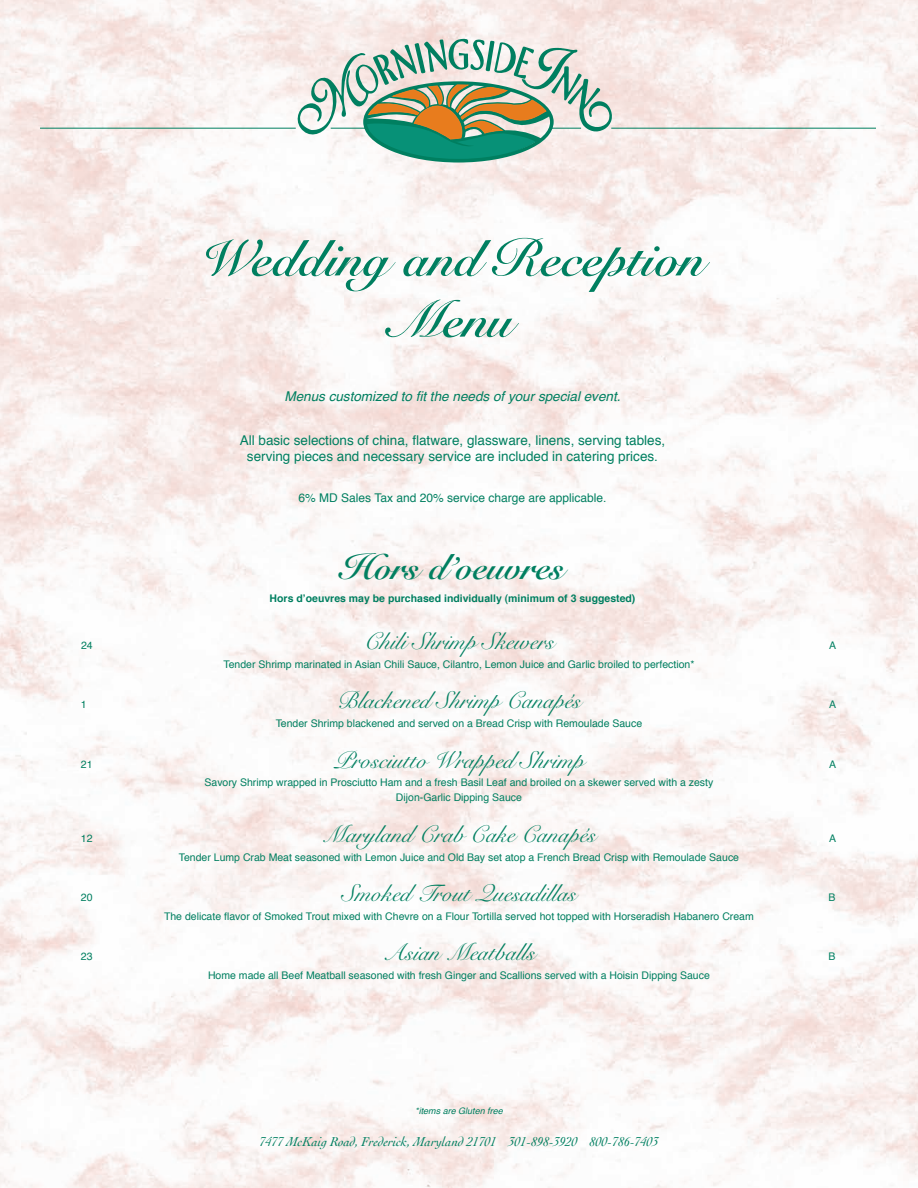
<style>
.page{position:relative;width:918px;height:1188px;background:#fff}
.page>*{position:absolute;margin:0;border:0;box-sizing:border-box;transform-origin:0 0}
.t1{font:51px/61.2px "Snell Roundhand Bold Script";color:#007f60;text-align:center}
.t2{font:36px "Snell Roundhand Bold Script";color:#007f60}
.t3{font:24px "Snell Roundhand Script";color:#007f60}
.t4{font:13.5px/16.2px "Helvetica";color:#007f60;text-align:center}
.t5{font:italic 13.5px "Cochin";color:#007f60}
.t6{font:italic 13.5px "Helvetica";color:#007f60}
.t7{font:12px "Helvetica";color:#007f60}
.t8{font:10.5px/15px "Helvetica";color:#007f60;text-align:center}
.t9{font:700 10.5px "Helvetica";color:#007f60}
.t10{font:italic 9px "Helvetica";color:#007f60}
</style>
<div class="page">
<img style="left:0;top:0;width:918px;height:1188px">
<hr style="left:40px;top:128px;width:256px;height:1px;background:#007f60">
<hr style="left:611px;top:128px;width:265px;height:1px;background:#007f60">
<svg style="left:294px;top:39px;width:319px;height:124px;background:#b0c4b2"></svg>
<h1 class="t1" style="left:201px;top:229px;width:505px">Wedding and Reception<br>Menu</h1>
<p class="t6" style="left:284px;top:386px;width:338px">Menus customized to fit the needs of your special event.</p>
<p class="t4" style="left:240px;top:432px;width:427px">All basic selections of china, flatware, glassware, linens, serving tables, serving pieces and necessary service are included in catering prices.</p>
<p class="t7" style="left:299px;top:488px;width:309px">6% MD Sales Tax and 20% service charge are applicable.</p>
<h2 class="t2" style="left:341px;top:545px;width:225px">Hors d’oeuvres</h2>
<p class="t9" style="left:270px;top:589px;width:367px">Hors d’oeuvres may be purchased individually (minimum of 3 suggested)</p>
<p class="t8" style="left:81px;top:638px;width:13px">24</p>
<h3 class="t3" style="left:364px;top:628px;width:192px">Chili Shrimp Skewers</h3>
<p class="t8" style="left:829px;top:638px;width:9px">A</p>
<p class="t8" style="left:224px;top:657px;width:472px">Tender Shrimp marinated in Asian Chili Sauce, Cilantro, Lemon Juice and Garlic broiled to perfection*</p>
<p class="t8" style="left:81px;top:698px;width:7px">1</p>
<h3 class="t3" style="left:337px;top:687px;width:245px">Blackened Shrimp Canapés</h3>
<p class="t8" style="left:829px;top:698px;width:9px">A</p>
<p class="t8" style="left:276px;top:716px;width:368px">Tender Shrimp blackened and served on a Bread Crisp with Remoulade Sauce</p>
<p class="t8" style="left:81px;top:757px;width:13px">21</p>
<h3 class="t3" style="left:334px;top:746px;width:252px">Prosciutto Wrapped Shrimp</h3>
<p class="t8" style="left:829px;top:757px;width:9px">A</p>
<p class="t8" style="left:205px;top:776px;width:510px">Savory Shrimp wrapped in Prosciutto Ham and a fresh Basil Leaf and broiled on a skewer served with a zesty<br>Dijon-Garlic Dipping Sauce</p>
<p class="t8" style="left:81px;top:831px;width:13px">12</p>
<h3 class="t3" style="left:322px;top:820px;width:275px">Maryland Crab Cake Canapés</h3>
<p class="t8" style="left:829px;top:831px;width:9px">A</p>
<p class="t8" style="left:179px;top:850px;width:562px">Tender Lump Crab Meat seasoned with Lemon Juice and Old Bay set atop a French Bread Crisp with Remoulade Sauce</p>
<p class="t8" style="left:81px;top:890px;width:13px">20</p>
<h3 class="t3" style="left:342px;top:880px;width:236px">Smoked Trout Quesadillas</h3>
<p class="t8" style="left:828px;top:890px;width:9px">B</p>
<p class="t8" style="left:164px;top:909px;width:591px">The delicate flavor of Smoked Trout mixed with Chevre on a Flour Tortilla served hot topped with Horseradish Habanero Cream</p>
<p class="t8" style="left:81px;top:950px;width:13px">23</p>
<h3 class="t3" style="left:383px;top:939px;width:154px">Asian Meatballs</h3>
<p class="t8" style="left:829px;top:950px;width:9px">B</p>
<p class="t8" style="left:208px;top:968px;width:503px">Home made all Beef Meatball seasoned with fresh Ginger and Scallions served with a Hoisin Dipping Sauce</p>
<p class="t10" style="left:415px;top:1104px;width:89px">*items are Gluten free</p>
<p class="t5" style="left:260px;top:1134px;width:400px">7477 McKaig Road, Frederick, Maryland 21701 301-898-3920 800-786-7403</p>
</div>
